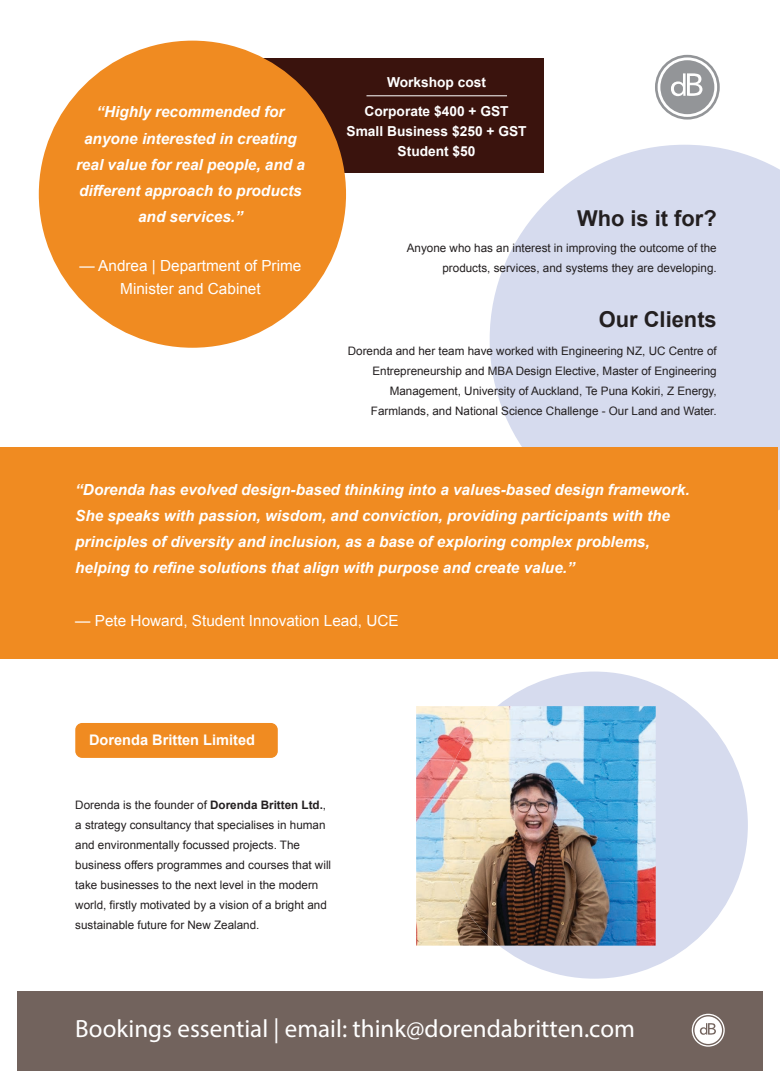
<style>
.page{position:relative;width:780px;height:1088px;background:#fff}
.page>*{position:absolute;margin:0;border:0;box-sizing:border-box;transform-origin:0 0}
.t1{font:25px "Myriad Pro";color:#fff}
.t2{font:700 21.88px "Arial";color:#231f20}
.t3{font:italic 700 15.25px/26.2px "Arial";color:#fff;text-align:center}
.t4{font:15.25px/22.5px "Arial";color:#fff;text-align:center}
.t5{font:700 14.62px "Arial";color:#fff}
.t6{font:700 13.75px/28.8px "Arial";color:#fff;text-align:center}
.t7{font:11.62px/20px "Arial";color:#231f20;text-align:right}
.s1{font-weight:700}
</style>
<div class="page">
<div style="left:17px;top:991px;width:745px;height:79px;background:#72635d"></div>
<div style="left:219px;top:58px;width:324px;height:115px;background:#3a130d"></div>
<div style="left:39px;top:41px;width:307px;height:307px;background:#f08b21;border-radius:50%"></div>
<svg style="left:489px;top:145px;width:291px;height:389px;background:#d7daeb"></svg>
<div style="left:0;top:447px;width:777px;height:212px;background:#f08b21"></div>
<div style="left:440px;top:671px;width:307px;height:307px;background:#d6dbee;border-radius:50%"></div>
<img style="left:416px;top:706px;width:24px;height:239px">
<img style="left:440px;top:706px;width:215px;height:239px">
<div style="left:75px;top:723px;width:203px;height:35px;background:#f08b21;border-radius:7px"></div>
<svg style="left:691px;top:1014px;width:33px;height:33px"></svg>
<svg style="left:655px;top:55px;width:64px;height:65px"></svg>
<hr style="left:366px;top:96px;width:141px;height:1px;background:#fff">
<h3 class="t3" style="left:76px;top:99px;width:230px">“Highly recommended for anyone interested in creating real value for real people, and a different approach to products and services.”</h3>
<h3 class="t4" style="left:80px;top:255px;width:223px">— Andrea | Department of Prime<br>Minister and Cabinet</h3>
<p class="t6" style="left:364px;top:68px;width:146px">Workshop cost<br>Corporate $400 + GST</p>
<p class="t6" style="left:346px;top:121px;width:181px;line-height:20px">Small Business $250 + GST<br>Student $50</p>
<h2 class="t2" style="left:577px;top:203px;width:141px">Who is it for?</h2>
<p class="t7" style="left:407px;top:238px;width:311px">Anyone who has an interest in improving the outcome of the products, services, and systems they are developing.</p>
<h2 class="t2" style="left:599px;top:305px;width:119px">Our Clients</h2>
<p class="t7" style="left:348px;top:341px;width:370px">Dorenda and her team have worked with Engineering NZ, UC Centre of Entrepreneurship and MBA Design Elective, Master of Engineering Management, University of Auckland, Te Puna Kokiri, Z Energy, Farmlands, and National Science Challenge - Our Land and Water.</p>
<p class="t3" style="left:75px;top:477px;width:616px;text-align:left">“Dorenda has evolved design-based thinking into a values-based design framework.<br>She speaks with passion, wisdom, and conviction, providing participants with the principles of diversity and inclusion, as a base of exploring complex problems, helping to refine solutions that align with purpose and create value.”</p>
<h3 class="t4" style="left:75px;top:609px;width:325px">— Pete Howard, Student Innovation Lead, UCE</h3>
<p class="t5" style="left:89px;top:730px;width:168px">Dorenda Britten Limited</p>
<p class="t7" style="left:75px;top:795px;width:257px;text-align:left">Dorenda is the founder of <span class="s1">Dorenda Britten Ltd.</span>, a strategy consultancy that specialises in human and environmentally focussed projects. The business offers programmes and courses that will take businesses to the next level in the modern world, firstly motivated by a vision of a bright and sustainable future for New Zealand.</p>
<h1 class="t1" style="left:75px;top:1013px;width:561px">Bookings essential | email: think@dorendabritten.com</h1>
</div>
